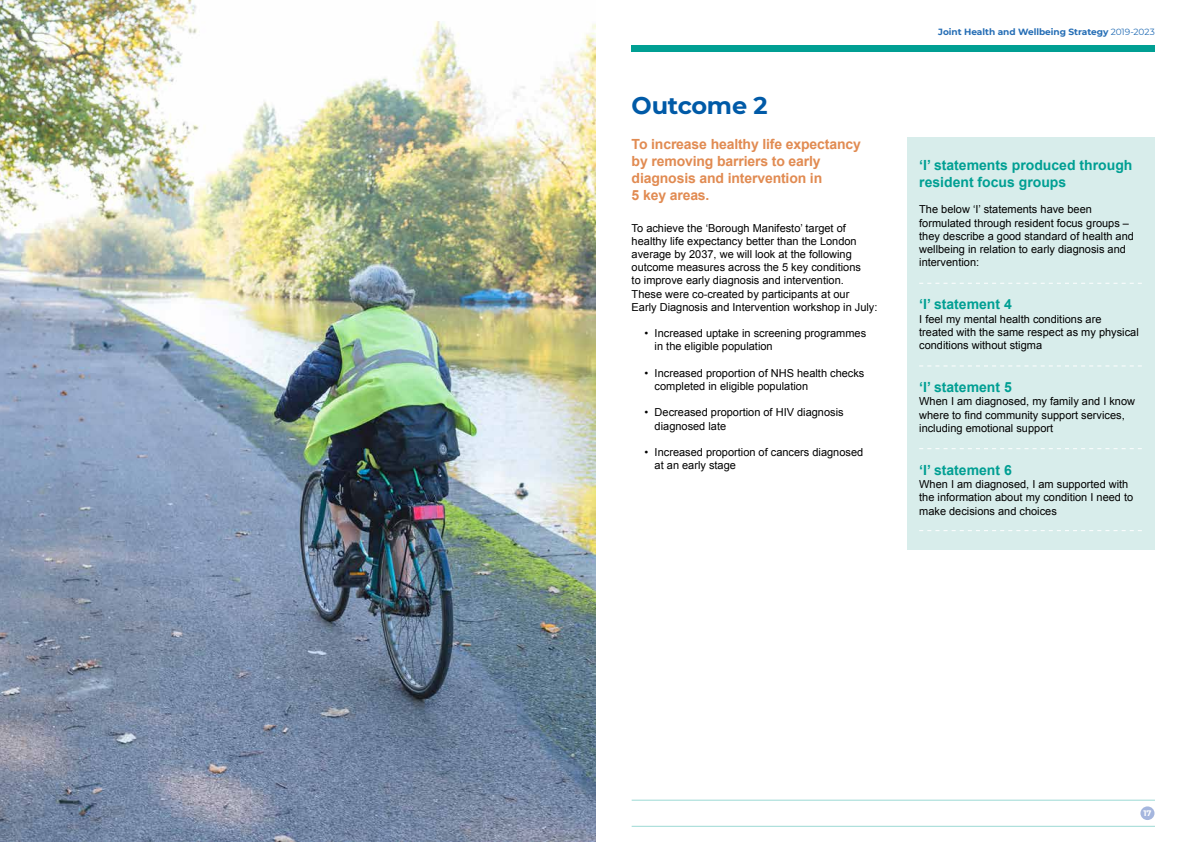
<style>
.page{position:relative;width:1191px;height:842px;background:#fff}
.page>*{position:absolute;margin:0;border:0;box-sizing:border-box;transform-origin:0 0}
.t1{font:700 24px "Montserrat";letter-spacing:-.01em;color:#005aa7}
.t2{font:700 14px/16.8px "Arial";letter-spacing:-.01em;color:#e18b52}
.t3{font:700 14px/16.8px "Arial";color:#009f93}
.t4{font:11px/13.2px "Arial";color:#000}
.t5{font:700 9px "Montserrat";letter-spacing:-.005em;color:#246db5}
.t6{font:700 8px "Montserrat";color:#fff}
.s1{font-weight:400}
</style>
<div class="page">
<img style="left:0;top:0;width:595px;height:842px">
<div style="left:907px;top:137px;width:247px;height:412px;background:#d8edeb"></div>
<svg style="left:919px;top:283px;width:222px;height:1px"></svg>
<svg style="left:919px;top:365px;width:222px;height:1px"></svg>
<svg style="left:919px;top:448px;width:222px;height:1px"></svg>
<svg style="left:919px;top:530px;width:222px;height:1px"></svg>
<hr style="left:631px;top:800px;width:524px;height:1px;background:#009f93">
<hr style="left:631px;top:826px;width:524px;height:1px;background:#009f93">
<div style="left:1140px;top:806px;width:14px;height:14px;background:#a5b6de;border-radius:50%"></div>
<div style="left:631px;top:45px;width:524px;height:7px;background:#009f93"></div>
<h1 class="t1" style="left:631px;top:88px;width:138px">Outcome 2</h1>
<p class="t2" style="left:631px;top:136px;width:231px">To increase healthy life expectancy by removing barriers to early diagnosis and intervention in<br>5 key areas.</p>
<p class="t4" style="left:631px;top:221px;width:247px">To achieve the ‘Borough Manifesto’ target of healthy life expectancy better than the London average by 2037, we will look at the following outcome measures across the 5 key conditions<br>to improve early diagnosis and intervention.<br>These were co-created by participants at our<br>Early Diagnosis and Intervention workshop in July:</p>
<p class="t4" style="left:654px;top:327px;width:213px;text-indent:-10px">• Increased uptake in screening programmes in the eligible population</p>
<p class="t4" style="left:654px;top:366px;width:211px;text-indent:-10px">• Increased proportion of NHS health checks completed in eligible population</p>
<p class="t4" style="left:654px;top:406px;width:190px;text-indent:-10px">• Decreased proportion of HIV diagnosis diagnosed late</p>
<p class="t4" style="left:654px;top:446px;width:210px;text-indent:-10px">• Increased proportion of cancers diagnosed at an early stage</p>
<p class="t5" style="left:938px;top:25px;width:218px">Joint Health and Wellbeing Strategy <span class="s1">2019-2023</span></p>
<p class="t3" style="left:919px;top:157px;width:215px">‘I’ statements produced through resident focus groups</p>
<p class="t4" style="left:919px;top:203px;width:216px">The below ‘I’ statements have been formulated through resident focus groups – they describe a good standard of health and wellbeing in relation to early diagnosis and intervention:</p>
<p class="t3" style="left:919px;top:296px;width:94px">‘I’ statement 4</p>
<p class="t4" style="left:919px;top:312px;width:221px">I feel my mental health conditions are<br>treated with the same respect as my physical conditions without stigma</p>
<p class="t3" style="left:919px;top:379px;width:94px">‘I’ statement 5</p>
<p class="t4" style="left:919px;top:395px;width:217px">When I am diagnosed, my family and I know where to find community support services, including emotional support</p>
<p class="t3" style="left:919px;top:462px;width:94px">‘I’ statement 6</p>
<p class="t4" style="left:919px;top:478px;width:216px">When I am diagnosed, I am supported with the information about my condition I need to make decisions and choices</p>
<p class="t6" style="left:1143px;top:807px;width:10px">17</p>
</div>
